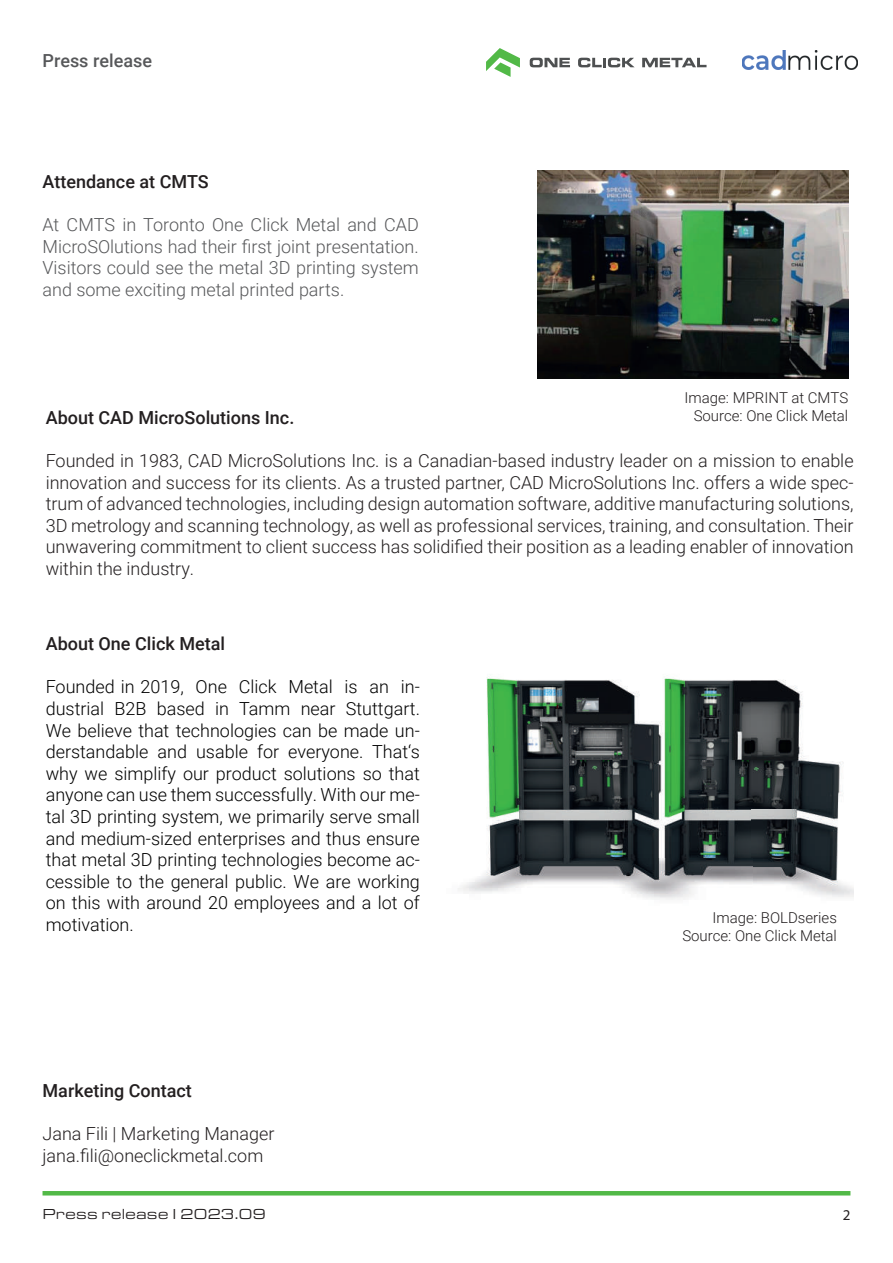
<style>
.page{position:relative;width:893px;height:1263px;background:#fff}
.page>*{position:absolute;margin:0;border:0;box-sizing:border-box;transform-origin:0 0}
.t1{font:300 18px/21.6px "Roboto";color:#231f20;text-align:justify}
.t2{font:300 18px/21.6px "Roboto";color:#000;text-align:justify}
.t3{font:300 18px/21.6px "Roboto";color:#57585a;text-align:justify}
.t4{font:500 18px "Roboto";color:#231f20}
.t5{font:500 18px "Roboto";color:#57585a}
.t6{font:300 15px/18px "Roboto";color:#231f20;text-align:right}
.t7{font:15px "Eurostile Ext";color:#231f20}
.t8{font:15px "Myriad Pro";color:#231f20}
</style>
<div class="page">
<hr style="left:43px;top:1191px;width:807px;height:4px;background:#52b947">
<svg style="left:530px;top:58px;width:40px;height:9px"></svg>
<svg style="left:578px;top:58px;width:56px;height:9px"></svg>
<svg style="left:642px;top:58px;width:64px;height:9px"></svg>
<svg style="left:486px;top:48px;width:34px;height:29px"></svg>
<img style="left:742px;top:51px;width:115px;height:18px">
<img style="left:458px;top:676px;width:396px;height:224px">
<img style="left:538px;top:170px;width:310px;height:208px">
<p class="t5" style="left:43px;top:48px;width:111px">Press release</p>
<p class="t4" style="left:43px;top:169px;width:168px">Attendance at CMTS</p>
<p class="t3" style="left:43px;top:213px;width:378px">At CMTS in Toronto One Click Metal and CAD MicroSOlutions had their first joint presentation.<br>Visitors could see the metal 3D printing system and some exciting metal printed parts.</p>
<p class="t6" style="left:684px;top:388px;width:165px">Image: MPRINT at CMTS<br>Source: One Click Metal</p>
<p class="t4" style="left:46px;top:405px;width:250px">About CAD MicroSolutions Inc.</p>
<p class="t1" style="left:46px;top:449px;width:809px">Founded in 1983, CAD MicroSolutions Inc. is a Canadian-based industry leader on a mission to enable innovation and success for its clients. As a trusted partner, CAD MicroSolutions Inc. offers a wide spec&shy;trum of advanced technologies, including design automation software, additive manufacturing solutions, 3D metrology and scanning technology, as well as professional services, training, and consultation. Their unwavering commitment to client success has solidified their position as a leading enabler of innovation within the industry.</p>
<p class="t4" style="left:46px;top:631px;width:181px">About One Click Metal</p>
<p class="t2" style="left:46px;top:675px;width:376px">Founded in 2019, One Click Metal is an in&shy;dustrial B2B based in Tamm near Stuttgart.<br>We believe that technologies can be made un&shy;derstandable and usable for everyone. That‘s why we simplify our product solutions so that anyone can use them successfully. With our me&shy;tal 3D printing system, we primarily serve small and medium-sized enterprises and thus ensure that metal 3D printing technologies become ac&shy;cessible to the general public. We are working on this with around 20 employees and a lot of motivation.</p>
<p class="t4" style="left:43px;top:1078px;width:151px">Marketing Contact</p>
<p class="t1" style="left:43px;top:1122px;width:233px">Jana Fili | Marketing Manager jana.fili@oneclickmetal.com</p>
<p class="t6" style="left:682px;top:908px;width:156px">Image: BOLDseries<br>Source: One Click Metal</p>
<p class="t7" style="left:43px;top:1204px;width:225px">Press release I 2023.09</p>
<p class="t8" style="left:843px;top:1206px;width:9px">2</p>
</div>
